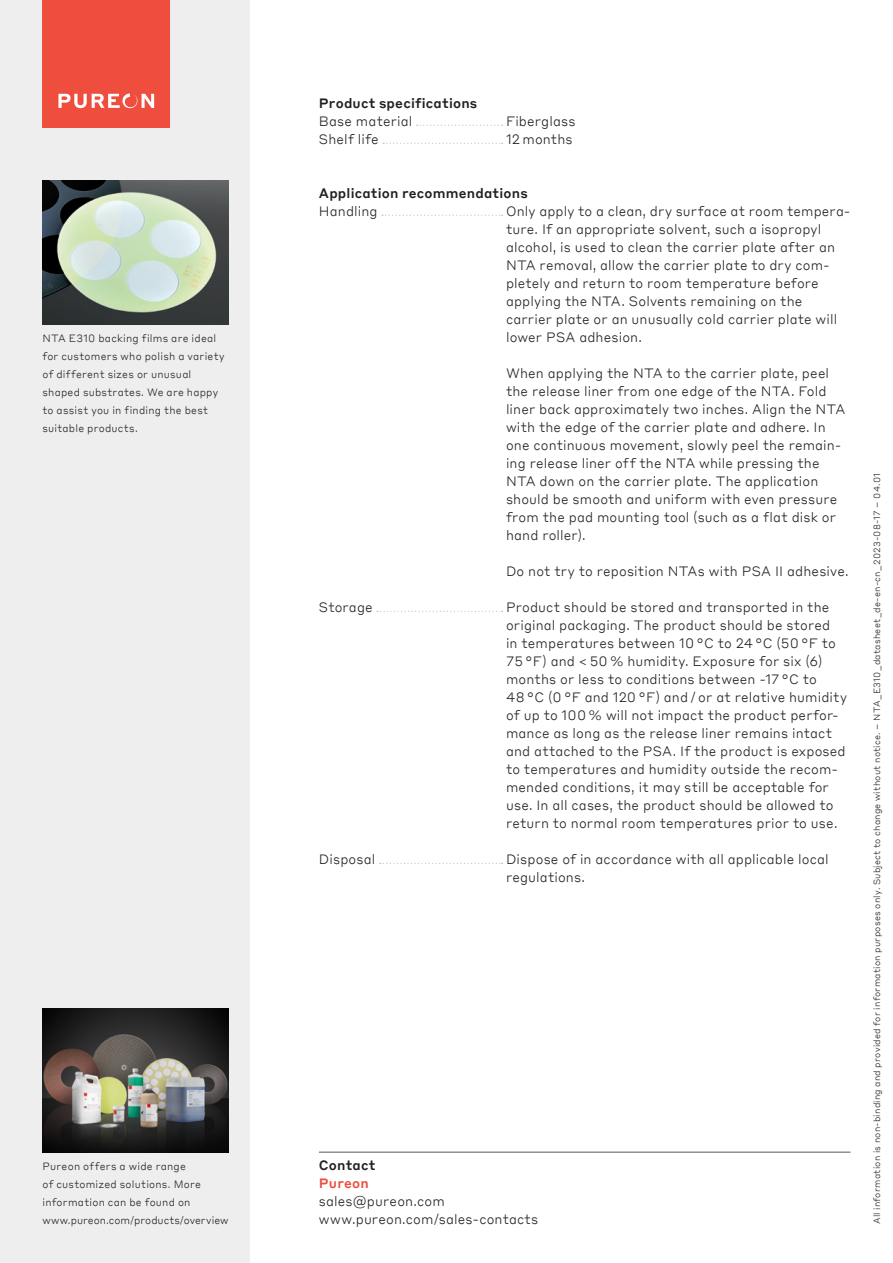
<style>
.page{position:relative;width:893px;height:1263px;background:#fff}
.page>*{position:absolute;margin:0;border:0;box-sizing:border-box;transform-origin:0 0}
._9_12_Text_Füllzeichen{font:300 13.5px/18px "Styrene BTT";letter-spacing:.01em;color:#231f20}
._9_12_Titel{font:500 13.5px "Styrene BTT";letter-spacing:.015em;color:#231f20}
.t1{font:500 13.5px "Styrene BTT";letter-spacing:.015em;color:#ef4d3d}
._7_10_Text{font:300 10.5px/18px "Styrene BTT";letter-spacing:.02em;color:#231f20}
.t2{font:300 9px "Styrene BTT";letter-spacing:.025em;color:#231f20}
</style>
<div class="page">
<div style="left:0;top:0;width:250px;height:1263px;background:#eeeeef"></div>
<img style="left:43px;top:1008px;width:186px;height:144px">
<div style="left:43px;top:0;width:127px;height:128px;background:#ef4d3d"></div>
<svg style="left:58px;top:94px;width:96px;height:14px"></svg>
<hr style="left:319px;top:1152px;width:531px;height:1px;background:#57585a">
<img style="left:43px;top:180px;width:186px;height:144px">
<svg style="left:417px;top:125px;width:86px;height:1px"></svg>
<svg style="left:383px;top:143px;width:120px;height:1px"></svg>
<svg style="left:382px;top:215px;width:121px;height:1px"></svg>
<svg style="left:377px;top:611px;width:126px;height:1px"></svg>
<svg style="left:380px;top:863px;width:123px;height:1px"></svg>
<p class="_7_10_Text" style="left:43px;top:328px;width:184px">NTA E310 backing films are ideal for customers who polish a variety of different sizes or unusual shaped substrates. We are happy to assist you in finding the best suitable products.</p>
<p class="_9_12_Titel" style="left:319px;top:92px;width:160px">Product specifications</p>
<p class="_9_12_Text_Füllzeichen" style="left:319px;top:111px;width:95px">Base material</p>
<p class="_9_12_Text_Füllzeichen" style="left:506px;top:111px;width:71px">Fiberglass</p>
<p class="_9_12_Text_Füllzeichen" style="left:319px;top:129px;width:61px">Shelf life</p>
<p class="_9_12_Text_Füllzeichen" style="left:506px;top:129px;width:68px">12 months</p>
<p class="_9_12_Titel" style="left:319px;top:182px;width:210px">Application recommendations</p>
<p class="_9_12_Text_Füllzeichen" style="left:319px;top:201px;width:60px">Handling</p>
<p class="_9_12_Text_Füllzeichen" style="left:506px;top:201px;width:346px">Only apply to a clean, dry surface at room tempera&shy;ture. If an appropriate solvent, such a isopropyl alcohol, is used to clean the carrier plate after an NTA removal, allow the carrier plate to dry com&shy;pletely and return to room temperature before applying the NTA. Solvents remaining on the carrier plate or an unusually cold carrier plate will lower PSA adhesion.</p>
<p class="_9_12_Text_Füllzeichen" style="left:506px;top:363px;width:341px">When applying the NTA to the carrier plate, peel the release liner from one edge of the NTA. Fold liner back approximately two inches. Align the NTA with the edge of the carrier plate and adhere. In one continuous movement, slowly peel the remain&shy;ing release liner off the NTA while pressing the NTA down on the carrier plate. The application should be smooth and uniform with even pressure from the pad mounting tool (such as a flat disk or hand roller).</p>
<p class="_9_12_Text_Füllzeichen" style="left:506px;top:561px;width:344px">Do not try to reposition NTAs with PSA II adhesive.</p>
<p class="_9_12_Text_Füllzeichen" style="left:319px;top:597px;width:55px">Storage</p>
<p class="_9_12_Text_Füllzeichen" style="left:506px;top:597px;width:343px">Product should be stored and transported in the original packaging. The product should be stored<br>in temperatures between 10 °C to 24 °C (50 °F to 75 °F) and &lt; 50 % humidity. Exposure for six (6) months or less to conditions between -17 °C to<br>48 °C (0 °F and 120 °F) and / or at relative humidity of up to 100 % will not impact the product perfor&shy;mance as long as the release liner remains intact and attached to the PSA. If the product is exposed to temperatures and humidity outside the recom&shy;mended conditions, it may still be acceptable for use. In all cases, the product should be allowed to return to normal room temperatures prior to use.</p>
<p class="_9_12_Text_Füllzeichen" style="left:319px;top:849px;width:58px">Disposal</p>
<p class="_9_12_Text_Füllzeichen" style="left:506px;top:849px;width:324px">Dispose of in accordance with all applicable local regulations.</p>
<p class="_7_10_Text" style="left:43px;top:1156px;width:188px">Pureon offers a wide range<br>of customized solutions. More information can be found on www.pureon.com/products/overview</p>
<p class="_9_12_Titel" style="left:319px;top:1154px;width:58px">Contact</p>
<p class="t1" style="left:319px;top:1172px;width:51px">Pureon</p>
<p class="_9_12_Text_Füllzeichen" style="left:319px;top:1191px;width:221px">sales@pureon.com www.pureon.com/sales-contacts</p>
<p class="t2" style="left:869px;top:1224px;width:752px;rotate:-90deg">All information is non-binding and provided for information purposes only. Subject to change without notice. – NTA_E310_datasheet_de-en-cn_2023-08-17 – 04.01</p>
</div>
